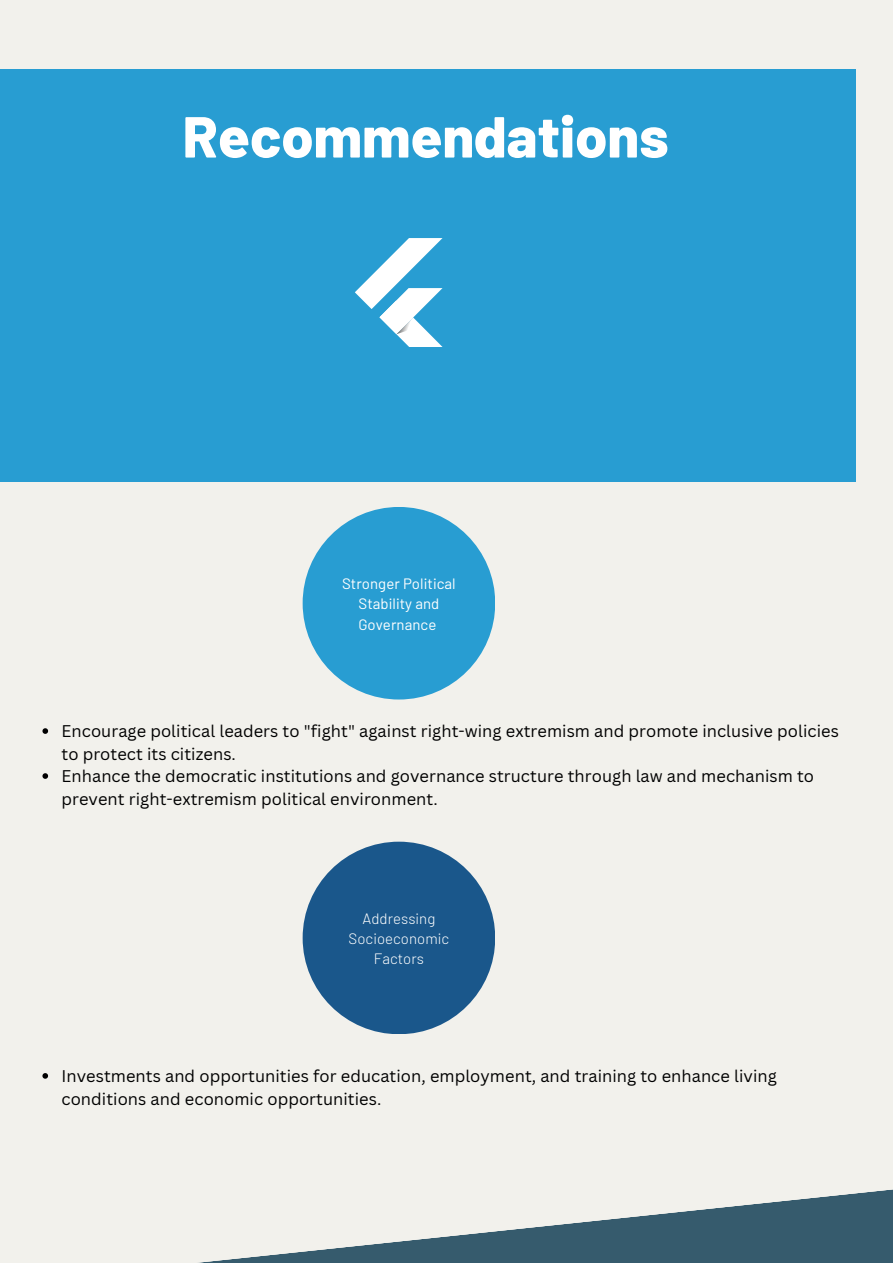
<style>
.page{position:relative;width:893px;height:1264px;background:#fff}
.page>*{position:absolute;margin:0;border:0;box-sizing:border-box;transform-origin:0 0}
.t1{font:800 57.75px "Barlow";color:#fff}
.t2{font:16.5px/22.5px "Canva Sans";letter-spacing:.005em;color:#000}
.t3{font:15px/20.2px "Barlow";letter-spacing:.005em;color:#fff;text-align:center}
.t4{font:300 15px/20.2px "Barlow";letter-spacing:.005em;color:#fff;text-align:center}
</style>
<div class="page">
<div style="left:0;top:0;width:892px;height:1262px;background:#f2f1ec"></div>
<div style="left:0;top:70px;width:855px;height:412px;background:#289dd2"></div>
<svg style="left:208px;top:1189px;width:684px;height:73px"></svg>
<div style="left:302px;top:507px;width:193px;height:192px;background:#289dd2;border-radius:50%"></div>
<svg style="left:42px;top:728px;width:6px;height:6px"></svg>
<svg style="left:42px;top:773px;width:6px;height:5px"></svg>
<div style="left:302px;top:841px;width:193px;height:193px;background:#1a578b;border-radius:50%"></div>
<svg style="left:355px;top:238px;width:87px;height:109px"></svg>
<svg style="left:42px;top:1073px;width:6px;height:5px"></svg>
<p class="t1" style="left:182px;top:100px;width:487px">Recommendations</p>
<p class="t3" style="left:342px;top:573px;width:115px">Stronger Political<br>Stability and<br>Governance</p>
<p class="t2" style="left:61px;top:719px;width:778px">Encourage political leaders to "fight" against right-wing extremism and promote inclusive policies to protect its citizens.</p>
<p class="t2" style="left:61px;top:764px;width:754px">Enhance the democratic institutions and governance structure through law and mechanism to prevent right-extremism political environment.</p>
<p class="t4" style="left:348px;top:907px;width:102px">Addressing<br>Socioeconomic<br>Factors</p>
<p class="t2" style="left:61px;top:1064px;width:716px">Investments and opportunities for education, employment, and training to enhance living conditions and economic opportunities.</p>
</div>
